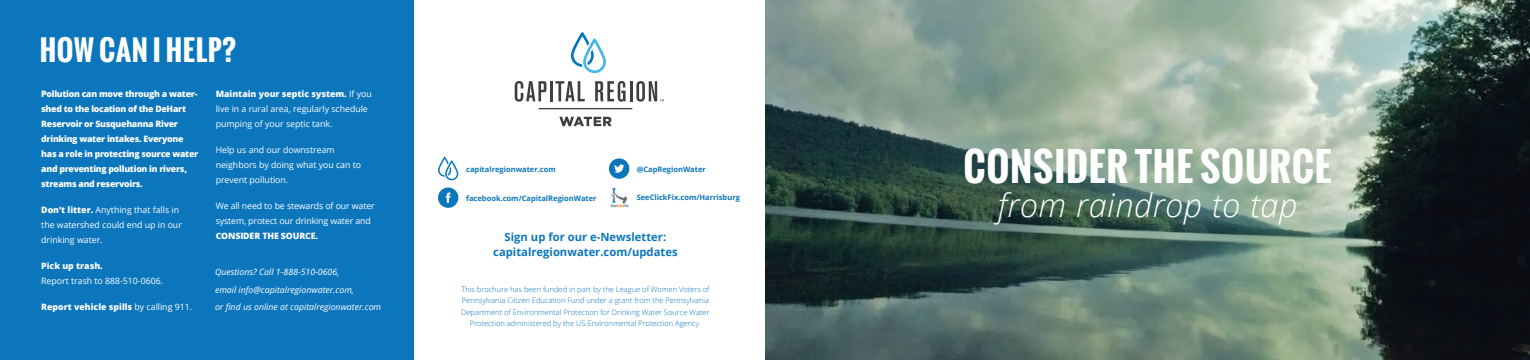
<style>
.page{position:relative;width:1530px;height:360px;background:#fff}
.page>*{position:absolute;margin:0;border:0;box-sizing:border-box;transform-origin:0 0}
.t1{font:700 38.75px "Oswald";letter-spacing:.02em;color:#fff}
.t2{font:italic 300 32.5px "Open Sans";letter-spacing:.02em;color:#fff}
.t3{font:700 28.12px "Oswald";letter-spacing:.02em;color:#fff}
.t4{font:700 11.25px/15px "Open Sans";color:#0c76bd;text-align:center}
.t5{font:8.75px/15px "Open Sans";color:#fff}
.t6{font:800 8.75px/15px "Open Sans";letter-spacing:-.03em;color:#fff}
.t7{font:italic 8.75px/17.5px "Open Sans";color:#fff}
.t8{font:800 8.75px "Open Sans";color:#fff}
.t9{font:800 8.75px "Open Sans";letter-spacing:-.01em;color:#fff}
.t10{font:300 7.5px/11.2px "Open Sans";color:#0c76bd;text-align:center}
.t11{font:700 7.5px "Open Sans";color:#0c76bd}
.s1{font-weight:800}
.s2{font-weight:400}
</style>
<div class="page">
<div style="left:0;top:0;width:413px;height:360px;background:#0c76bd"></div>
<img style="left:765px;top:0;width:765px;height:360px">
<svg style="left:515px;top:81px;width:31px;height:21px"></svg>
<hr style="left:550px;top:81px;width:3px;height:20px;background:#3e3e3f">
<svg style="left:555px;top:81px;width:30px;height:20px"></svg>
<svg style="left:595px;top:81px;width:31px;height:21px"></svg>
<hr style="left:630px;top:81px;width:3px;height:20px;background:#3e3e3f">
<svg style="left:559px;top:117px;width:53px;height:9px"></svg>
<hr style="left:538px;top:108px;width:95px;height:1px;background:#3e3e3f">
<svg style="left:571px;top:32px;width:35px;height:41px"></svg>
<svg style="left:636px;top:81px;width:28px;height:21px"></svg>
<svg style="left:438px;top:188px;width:20px;height:20px"></svg>
<svg style="left:609px;top:158px;width:20px;height:21px"></svg>
<img style="left:610px;top:187px;width:19px;height:21px">
<svg style="left:438px;top:157px;width:20px;height:23px"></svg>
<h3 class="t3" style="left:40px;top:29px;width:198px">HOW CAN I HELP?</h3>
<p class="t6" style="left:41px;top:86px;width:159px">Pollution can move through a water&shy;shed to the location of the DeHart Reservoir or Susquehanna River drinking water intakes. Everyone has a role in protecting source water and preventing pollution in rivers, streams and reservoirs.</p>
<p class="t5" style="left:41px;top:202px;width:142px"><span class="s1">Don’t litter.</span> Anything that falls in the watershed could end up in our drinking water.</p>
<p class="t8" style="left:41px;top:259px;width:63px">Pick up trash.</p>
<p class="t5" style="left:41px;top:273px;width:123px">Report trash to 888-510-0606.</p>
<p class="t8" style="left:41px;top:301px;width:152px">Report vehicle spills <span class="s2">by calling 911.</span></p>
<p class="t5" style="left:216px;top:86px;width:158px"><span class="s1">Maintain your septic system.</span> If you live in a rural area, regularly schedule pumping of your septic tank.</p>
<p class="t5" style="left:216px;top:142px;width:147px">Help us and our downstream neighbors by doing what you can to prevent pollution.</p>
<p class="t5" style="left:216px;top:198px;width:161px">We all need to be stewards of our water system, protect our drinking water and</p>
<p class="t9" style="left:216px;top:229px;width:104px">CONSIDER THE SOURCE.</p>
<p class="t7" style="left:215px;top:263px;width:168px">Questions? Call 1-888-510-0606,<br>email info@capitalregionwater.com,<br>or find us online at capitalregionwater.com</p>
<p class="t11" style="left:466px;top:164px;width:91px">capitalregionwater.com</p>
<p class="t11" style="left:466px;top:193px;width:132px">facebook.com/CapitalRegionWater</p>
<p class="t11" style="left:637px;top:164px;width:71px">@CapRegionWater</p>
<p class="t11" style="left:637px;top:192px;width:105px">SeeClickFix.com/Harrisburg</p>
<p class="t4" style="left:493px;top:229px;width:186px">Sign up for our e-Newsletter: capitalregionwater.com/updates</p>
<p class="t10" style="left:461px;top:284px;width:250px">This brochure has been funded in part by the League of Women Voters of Pennsylvania Citizen Education Fund under a grant from the Pennsylvania Department of Environmental Protection for Drinking Water Source Water Protection administered by the US Environmental Protection Agency.</p>
<h1 class="t1" style="left:963px;top:138px;width:370px">CONSIDER THE SOURCE</h1>
<h2 class="t2" style="left:998px;top:183px;width:301px">from raindrop to tap</h2>
</div>
